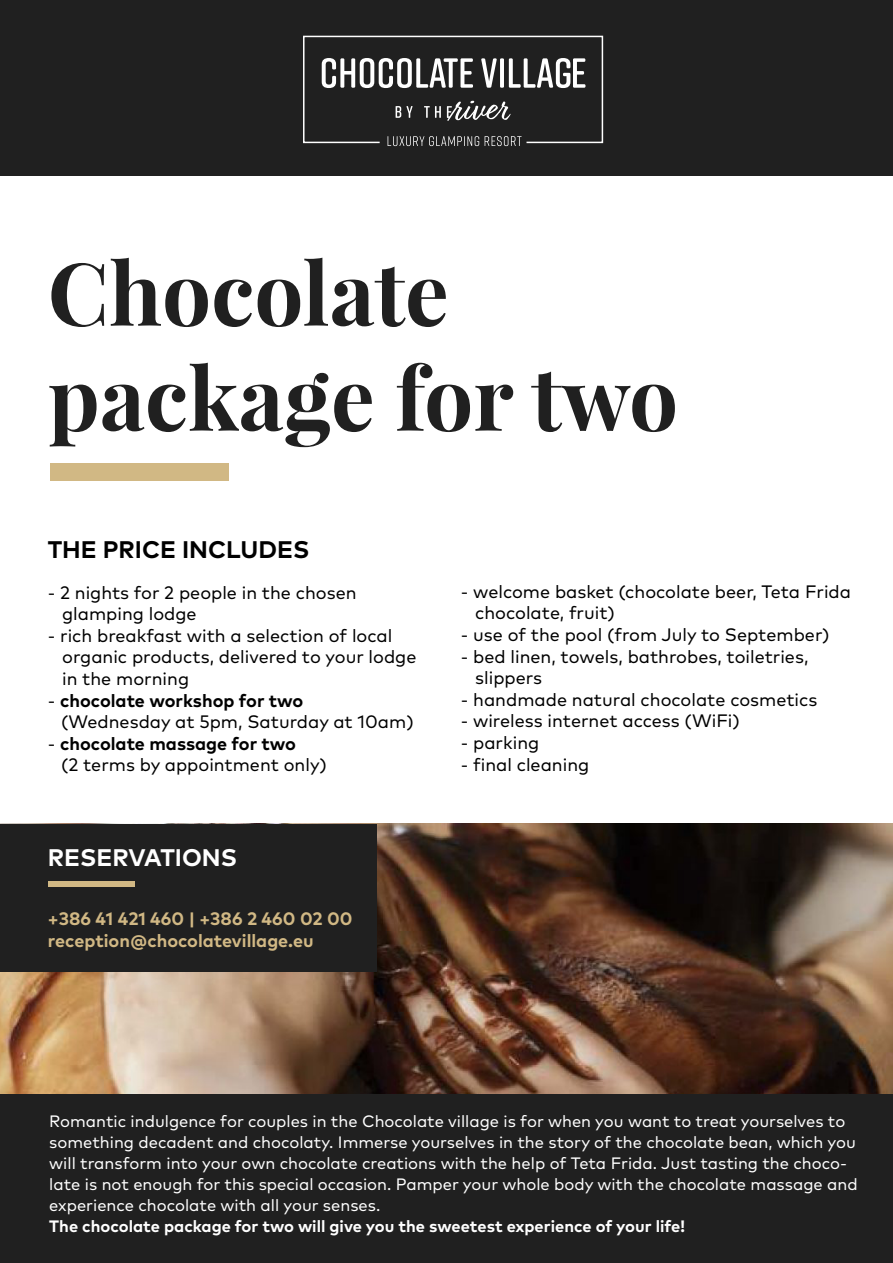
<style>
.page{position:relative;width:893px;height:1263px;background:#fff}
.page>*{position:absolute;margin:0;border:0;box-sizing:border-box;transform-origin:0 0}
.t1{font:700 87px/105px "Playfair Display";color:#202020}
.t2{font:700 24px "Mark Pro";color:#000}
.t3{font:700 24px "Mark Pro";color:#fff}
.t4{font:18px/21.6px "Mark Pro";color:#000}
.t5{font:700 18px/21.6px "Mark Pro";color:#d1b884}
.t6{font:16.5px/21px "Mark Pro";color:#fff}
.t7{font:700 16.5px "Mark Pro";color:#fff}
.s1{font-weight:700}
</style>
<div class="page">
<img style="left:0;top:823px;width:893px;height:271px">
<div style="left:51px;top:463px;width:178px;height:18px;background:#d1b884"></div>
<div style="left:0;top:0;width:893px;height:176px;background:#202020"></div>
<svg style="left:303px;top:36px;width:300px;height:110px"></svg>
<div style="left:0;top:824px;width:377px;height:147px;background:#202020"></div>
<div style="left:49px;top:881px;width:86px;height:5px;background:#d1b884"></div>
<div style="left:0;top:1094px;width:893px;height:169px;background:#202020"></div>
<h1 class="t1" style="left:48px;top:240px;width:632px">Chocolate package for two</h1>
<h2 class="t2" style="left:48px;top:531px;width:263px">THE PRICE INCLUDES</h2>
<p class="t4" style="left:62px;top:580px;width:296px;text-indent:-14px">- 2 nights for 2 people in the chosen glamping lodge</p>
<p class="t4" style="left:62px;top:623px;width:356px;text-indent:-14px">- rich breakfast with a selection of local organic products, delivered to your lodge in the morning</p>
<p class="t4" style="left:61px;top:688px;width:354px;text-indent:-13px">- <span class="s1">chocolate workshop for two </span>(Wednesday at 5pm, Saturday at 10am)</p>
<p class="t4" style="left:61px;top:731px;width:267px;text-indent:-13px">- <span class="s1">chocolate massage for two<br></span>(2 terms by appointment only)</p>
<h2 class="t3" style="left:48px;top:840px;width:191px">RESERVATIONS</h2>
<p class="t5" style="left:48px;top:906px;width:306px">+386 41 421 460 | +386 2 460 02 00 reception@chocolatevillage.eu</p>
<p class="t4" style="left:475px;top:579px;width:377px;text-indent:-14px">- welcome basket (chocolate beer, Teta Frida chocolate, fruit)</p>
<p class="t4" style="left:461px;top:622px;width:370px">- use of the pool (from July to September)</p>
<p class="t4" style="left:475px;top:644px;width:335px;text-indent:-14px">- bed linen, towels, bathrobes, toiletries, slippers</p>
<p class="t4" style="left:461px;top:687px;width:358px">- handmade natural chocolate cosmetics</p>
<p class="t4" style="left:461px;top:709px;width:281px">- wireless internet access (WiFi)</p>
<p class="t4" style="left:461px;top:730px;width:80px">- parking</p>
<p class="t4" style="left:461px;top:752px;width:130px">- final cleaning</p>
<p class="t6" style="left:49px;top:1109px;width:810px">Romantic indulgence for couples in the Chocolate village is for when you want to treat yourselves to something decadent and chocolaty. Immerse yourselves in the story of the chocolate bean, which you will transform into your own chocolate creations with the help of Teta Frida. Just tasting the choco&shy;late is not enough for this special occasion. Pamper your whole body with the chocolate massage and experience chocolate with all your senses.</p>
<p class="t7" style="left:49px;top:1213px;width:637px">The chocolate package for two will give you the sweetest experience of your life!</p>
</div>
